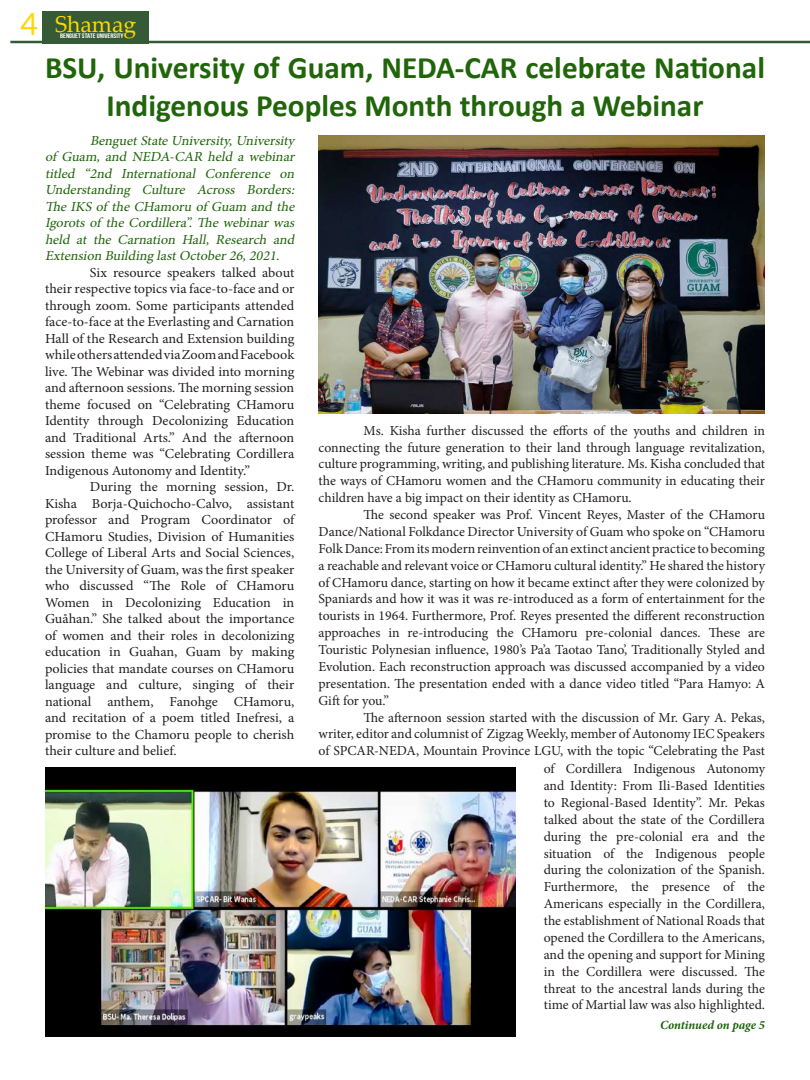
<style>
.page{position:relative;width:810px;height:1080px;background:#fff}
.page>*{position:absolute;margin:0;border:0;box-sizing:border-box;transform-origin:0 0}
.t1{font:700 31.25px/37.5px "Calibri";color:#20650a;text-align:center}
.t2{font:30.5px "Aleo";color:#fed702}
.t3{font:22.88px "Palatino Linotype";color:#fed702}
.t4{font:13.75px/16.9px "Minion Pro";color:#231f20;text-align:justify}
.t5{font:italic 13.75px/16.5px "Minion Pro";color:#20650a;text-align:justify}
.t6{font:italic 700 12.5px "Minion Pro";color:#1a620a}
.t7{font:6.5px "Bebas Neue";color:#fff;scale:1.18 1}
</style>
<div class="page">
<hr style="left:10px;top:41px;width:800px;height:2px;background:#365a36">
<div style="left:42px;top:11px;width:106px;height:32px;background:#365a36"></div>
<img style="left:319px;top:135px;width:446px;height:279px">
<img style="left:45px;top:768px;width:471px;height:268px">
<h2 class="t2" style="left:20px;top:7px;width:19px">4</h2>
<h3 class="t3" style="left:55px;top:8px;width:83px">Shamag</h3>
<h1 class="t1" style="left:45px;top:48px;width:722px">BSU, University of Guam, NEDA-CAR celebrate National<br>Indigenous Peoples Month through a Webinar</h1>
<p class="t5" style="left:45px;top:132px;width:254px;text-indent:45px">BenguetStateUniversity,University of Guam, and NEDA-CAR held a webinar titled “2nd International Conference on Understanding Culture Across Borders:<br>The IKS of the CHamoru of Guam and the Igorots of the Cordillera”. The webinar was held at the Carnation Hall, Research and Extension Building lastOctober26,2021.</p>
<p class="t4" style="left:45px;top:264px;width:251px;line-height:16.5px;text-indent:45px">Six resource speakers talked about their respective topics via face-to-face and or through zoom. Some participants attended face-to-face at the Everlasting and Carnation Hall of the Research and Extension building while others attended via Zoom and Facebook live. The Webinar was divided into morning and afternoon sessions. The morning session theme focused on “Celebrating CHamoru Identity through Decolonizing Education and Traditional Arts.” And the afternoon session theme was “Celebrating Cordillera Indigenous Autonomy and Identity.”</p>
<p class="t4" style="left:45px;top:479px;width:251px;line-height:16.5px;text-indent:45px">During the morning session, Dr.<br>Kisha Borja-Quichocho-Calvo, assistant professor and Program Coordinator of CHamoru Studies, Division of Humanities College of Liberal Arts and Social Sciences, the University of Guam, was the first speaker who discussed “The Role of CHamoru Women in Decolonizing Education in Guåhan.” She talked about the importance of women and their roles in decolonizing education in Guahan, Guam by making policies that mandate courses on CHamoru language and culture, singing of their national anthem, Fanohge CHamoru, and recitation of a poem titled Inefresi, a promise to the Chamoru people to cherish their culture and belief.</p>
<p class="t7" style="left:60px;top:32px;width:55px">BENGUET STATE UNIVERSITY</p>
<p class="t4" style="left:319px;top:422px;width:448px;text-indent:45px">Ms. Kisha further discussed the efforts of the youths and children in connecting the future generation to their land through language revitalization, culture programming, writing, and publishing literature. Ms. Kisha concluded that the ways of CHamoru women and the CHamoru community in educating their children have a big impact on their identity as CHamoru.</p>
<p class="t4" style="left:319px;top:506px;width:448px;text-indent:45px">The second speaker was Prof. Vincent Reyes, Master of the CHamoru Dance/National Folkdance Director University of Guam who spoke on “CHamoru Folk Dance: From its modern reinvention of an extinct ancient practice to becoming a reachable and relevant voice or CHamoru cultural identity.” He shared the history of CHamoru dance, starting on how it became extinct after they were colonized by Spaniards and how it was it was re-introduced as a form of entertainment for the tourists in 1964. Furthermore, Prof. Reyes presented the different reconstruction approaches in re-introducing the CHamoru pre-colonial dances. These are Touristic Polynesian influence, 1980’s Pa’a Taotao Tano’, Traditionally Styled and Evolution. Each reconstruction approach was discussed accompanied by a video presentation. The presentation ended with a dance video titled “Para Hamyo: A Gift for you.”</p>
<p class="t4" style="left:319px;top:709px;width:448px;text-align:right">The afternoon session started with the discussion of Mr. Gary A. Pekas,<br>writer, editor and columnist of Zigzag Weekly, member of Autonomy IEC Speakers of SPCAR-NEDA, Mountain Province LGU, with the topic “Celebrating the Past of Cordillera Indigenous Autonomy<br>and Identity: From Ili-Based Identities<br>to Regional-Based Identity”. Mr. Pekas<br>talked about the state of the Cordillera<br>during the pre-colonial era and the<br>situation of the Indigenous people<br>during the colonization of the Spanish.<br>Furthermore, the presence of the<br>Americans especially in the Cordillera,<br>the establishment of National Roads that<br>opened the Cordillera to the Americans,<br>and the opening and support for Mining<br>in the Cordillera were discussed. The<br>threat to the ancestral lands during the<br>time of Martial law was also highlighted.</p>
<p class="t6" style="left:660px;top:1016px;width:106px">Continued on page 5</p>
</div>
